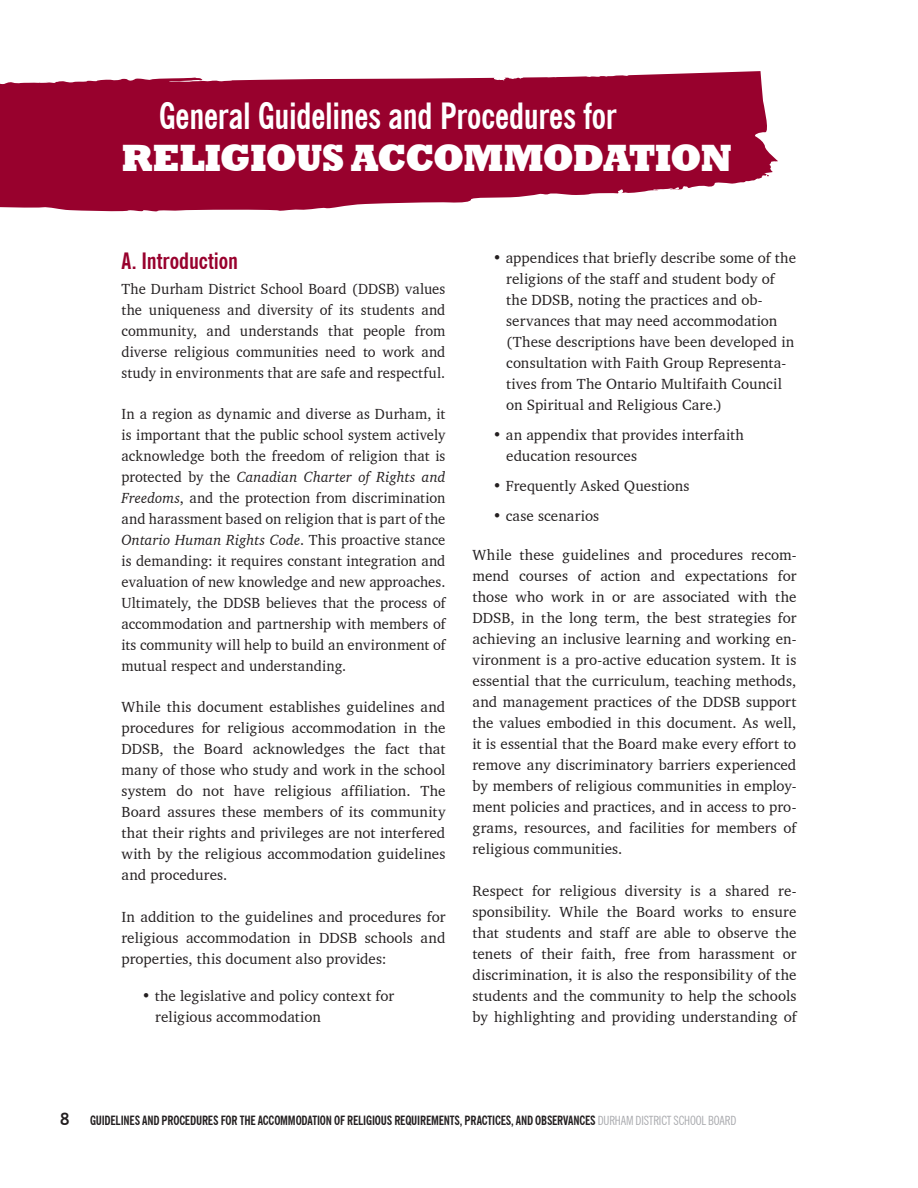
<style>
.page{position:relative;width:918px;height:1188px;background:#fff}
.page>*{position:absolute;margin:0;border:0;box-sizing:border-box;transform-origin:0 0}
.t1{font:800 39px "Rockwell";color:#fff;scale:.94 1}
.t2{font:700 condensed 36px "News Gothic BT";letter-spacing:-.005em;color:#fff;scale:.94 1}
.t3{font:700 condensed 22.5px "News Gothic BT";color:#98012d}
.t4{font:15px/21px "Charter BT";letter-spacing:.005em;color:#231f20;text-align:justify}
.t5{font:700 condensed 12.75px "News Gothic BT";letter-spacing:-.015em;color:#231f20;scale:.96 1}
.s1{font-style:italic}
.s2{font-stretch:normal;font-size:16.5px}
.s3{font-weight:400;color:#a8a9ad}
</style>
<div class="page">
<svg style="left:0;top:71px;width:778px;height:141px;background:#a6244a"></svg>
<h2 class="t2" style="left:159px;top:94px;width:488px">GENERAL GUIDELINES AND PROCEDURES FOR</h2>
<h1 class="t1" style="left:122px;top:135px;width:60px">RELIGIOU</h1>
<h1 class="t1" style="left:322px;top:135px;width:94px">S ACCOMMODA</h1>
<h1 class="t1" style="left:628px;top:135px;width:56px">TION</h1>
<h3 class="t3" style="left:122px;top:247px;width:118px">A. INTRODUCTION</h3>
<p class="t4" style="left:122px;top:278px;width:325px">The Durham District School Board (DDSB) values the uniqueness and diversity of its students and community, and understands that people from diverse religious communities need to work and study in environments that are safe and respectful.</p>
<p class="t4" style="left:122px;top:403px;width:326px">In a region as dynamic and diverse as Durham, it is important that the public school system actively acknowledge both the freedom of religion that is protected by the <span class="s1">Canadian Charter of Rights and Freedoms</span>, and the protection from discrimination and harassment based on religion that is part of the <span class="s1">Ontario Human Rights Code</span>. This proactive stance is demanding: it requires constant integration and evaluation of new knowledge and new approaches.<br>Ultimately, the DDSB believes that the process of accommodation and partnership with members of its community will help to build an environment of mutual respect and understanding.</p>
<p class="t4" style="left:122px;top:696px;width:325px">While this document establishes guidelines and procedures for religious accommodation in the DDSB, the Board acknowledges the fact that many of those who study and work in the school system do not have religious affiliation. The Board assures these members of its community that their rights and privileges are not interfered with by the religious accommodation guidelines and procedures.</p>
<p class="t4" style="left:122px;top:906px;width:325px">In addition to the guidelines and procedures for religious accommodation in DDSB schools and properties, this document also provides:</p>
<p class="t4" style="left:155px;top:985px;width:240px;text-indent:-14px">• the legislative and policy context for religious accommodation</p>
<p class="t4" style="left:506px;top:247px;width:291px;text-align:left;text-indent:-14px">• appendices that briefly describe some of the religions of the staff and student body of the DDSB, noting the practices and ob&shy;servances that may need accommodation (These descriptions have been developed in consultation with Faith Group Representa&shy;tives from The Ontario Multifaith Council on Spiritual and Religious Care.)</p>
<p class="t4" style="left:506px;top:424px;width:239px;text-indent:-14px">• an appendix that provides interfaith education resources</p>
<p class="t4" style="left:493px;top:475px;width:198px">• Frequently Asked Questions</p>
<p class="t4" style="left:493px;top:505px;width:108px">• case scenarios</p>
<p class="t4" style="left:472px;top:544px;width:325px">While these guidelines and procedures recom&shy;mend courses of action and expectations for those who work in or are associated with the DDSB, in the long term, the best strategies for achieving an inclusive learning and working en&shy;vironment is a pro-active education system. It is essential that the curriculum, teaching methods, and management practices of the DDSB support the values embodied in this document. As well, it is essential that the Board make every effort to remove any discriminatory barriers experienced by members of religious communities in employ&shy;ment policies and practices, and in access to pro&shy;grams, resources, and facilities for members of religious communities.</p>
<p class="t4" style="left:472px;top:880px;width:325px">Respect for religious diversity is a shared re&shy;sponsibility. While the Board works to ensure that students and staff are able to observe the tenets of their faith, free from harassment or discrimination, it is also the responsibility of the students and the community to help the schools by highlighting and providing understanding of</p>
<p class="t5" style="left:60px;top:1113px;width:705px"><span class="s2">8</span> GUIDELINES AND PROCEDURES FOR THE ACCOMMODATION OF RELIGIOUS REQUIREMENTS, PRACTICES, AND OBSERVANCES <span class="s3">DURHAM DISTRICT SCHOOL BOARD</span></p>
</div>
